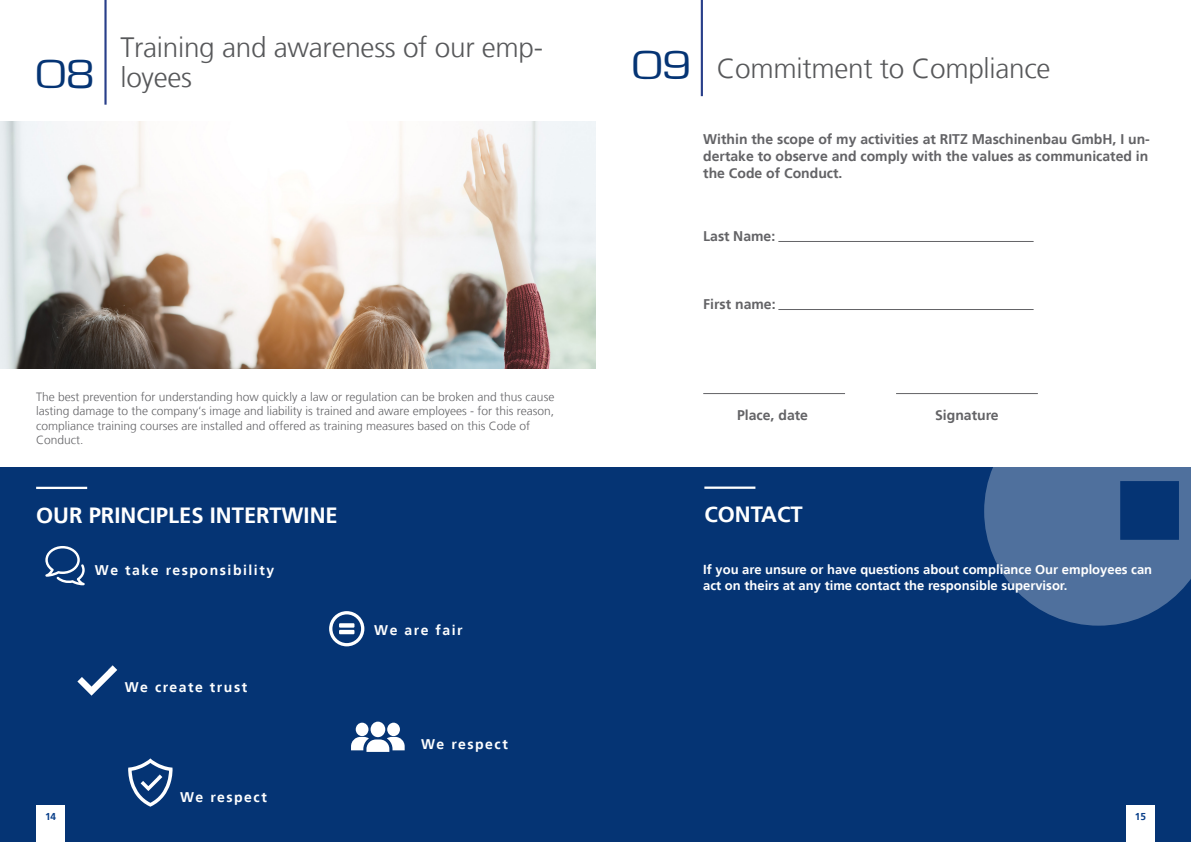
<style>
.page{position:relative;width:1191px;height:842px;background:#fff}
.page>*{position:absolute;margin:0;border:0;box-sizing:border-box;transform-origin:0 0}
.t1{font:42.1px "Eurostile Ext";color:#053474}
.t2{font:300 28px/30px "Frutiger LT";letter-spacing:-.01em;color:#57585a}
.t3{font:700 22px "Frutiger LT";color:#fff}
.t4{font:700 14px/16.8px "Frutiger LT";color:#636366;text-align:justify}
.t5{font:700 14px "Frutiger LT";letter-spacing:.11em;color:#fff}
.t6{font:700 13px/15.6px "Frutiger LT";color:#fff}
.t7{font:300 12px/14.4px "Frutiger LT";color:#636366}
.t8{font:700 10px "Frutiger LT";color:#083e89}
</style>
<div class="page">
<hr style="left:104px;top:0;width:3px;height:105px;background:#293f8a">
<img style="left:0;top:122px;width:595px;height:247px">
<div style="left:0;top:468px;width:1191px;height:374px;background:#053474"></div>
<hr style="left:701px;top:0;width:2px;height:96px;background:#293f8a">
<hr style="left:778px;top:241px;width:255px;height:1px;background:#636366">
<hr style="left:778px;top:309px;width:255px;height:1px;background:#636366">
<hr style="left:703px;top:393px;width:142px;height:1px;background:#636366">
<hr style="left:896px;top:393px;width:141px;height:1px;background:#636366">
<hr style="left:36px;top:487px;width:51px;height:2px;background:#fff">
<hr style="left:704px;top:486px;width:51px;height:3px;background:#fff">
<svg style="left:984px;top:467px;width:207px;height:159px;fill:#4f709d"></svg>
<svg style="left:45px;top:546px;width:40px;height:39px"></svg>
<svg style="left:329px;top:611px;width:35px;height:35px"></svg>
<svg style="left:351px;top:722px;width:54px;height:30px"></svg>
<svg style="left:77px;top:665px;width:40px;height:31px"></svg>
<svg style="left:128px;top:758px;width:45px;height:49px"></svg>
<div style="left:36px;top:806px;width:29px;height:36px;background:#fff"></div>
<div style="left:1126px;top:806px;width:28px;height:36px;background:#fff"></div>
<p class="t1" style="left:36px;top:52px;width:61px">08</p>
<p class="t2" style="left:120px;top:33px;width:424px">Training and awareness of our emp&shy;loyees</p>
<p class="t7" style="left:36px;top:390px;width:520px">The best prevention for understanding how quickly a law or regulation can be broken and thus cause lasting damage to the company‘s image and liability is trained and aware employees - for this reason, compliance training courses are installed and offered as training measures based on this Code of Conduct.</p>
<p class="t3" style="left:36px;top:502px;width:303px">OUR PRINCIPLES INTERTWINE</p>
<p class="t5" style="left:95px;top:562px;width:181px">We take responsibility</p>
<p class="t5" style="left:125px;top:679px;width:124px">We create trust</p>
<p class="t5" style="left:180px;top:789px;width:88px">We respect</p>
<p class="t5" style="left:374px;top:622px;width:90px">We are fair</p>
<p class="t5" style="left:421px;top:736px;width:88px">We respect</p>
<p class="t1" style="left:632px;top:43px;width:61px">09</p>
<p class="t2" style="left:717px;top:54px;width:335px">Commitment to Compliance</p>
<p class="t4" style="left:703px;top:131px;width:448px">Within the scope of my activities at RITZ Maschinenbau GmbH, I un&shy;dertake to observe and comply with the values as communicated in the Code of Conduct.</p>
<p class="t4" style="left:703px;top:228px;width:73px">Last Name:</p>
<p class="t4" style="left:703px;top:296px;width:74px">First name:</p>
<p class="t4" style="left:737px;top:407px;width:72px">Place, date</p>
<p class="t4" style="left:935px;top:407px;width:65px">Signature</p>
<p class="t3" style="left:704px;top:502px;width:100px">CONTACT</p>
<p class="t6" style="left:703px;top:562px;width:450px">If you are unsure or have questions about compliance Our employees can act on theirs at any time contact the responsible supervisor.</p>
<p class="t8" style="left:45px;top:811px;width:13px">14</p>
<p class="t8" style="left:1135px;top:811px;width:13px">15</p>
</div>
